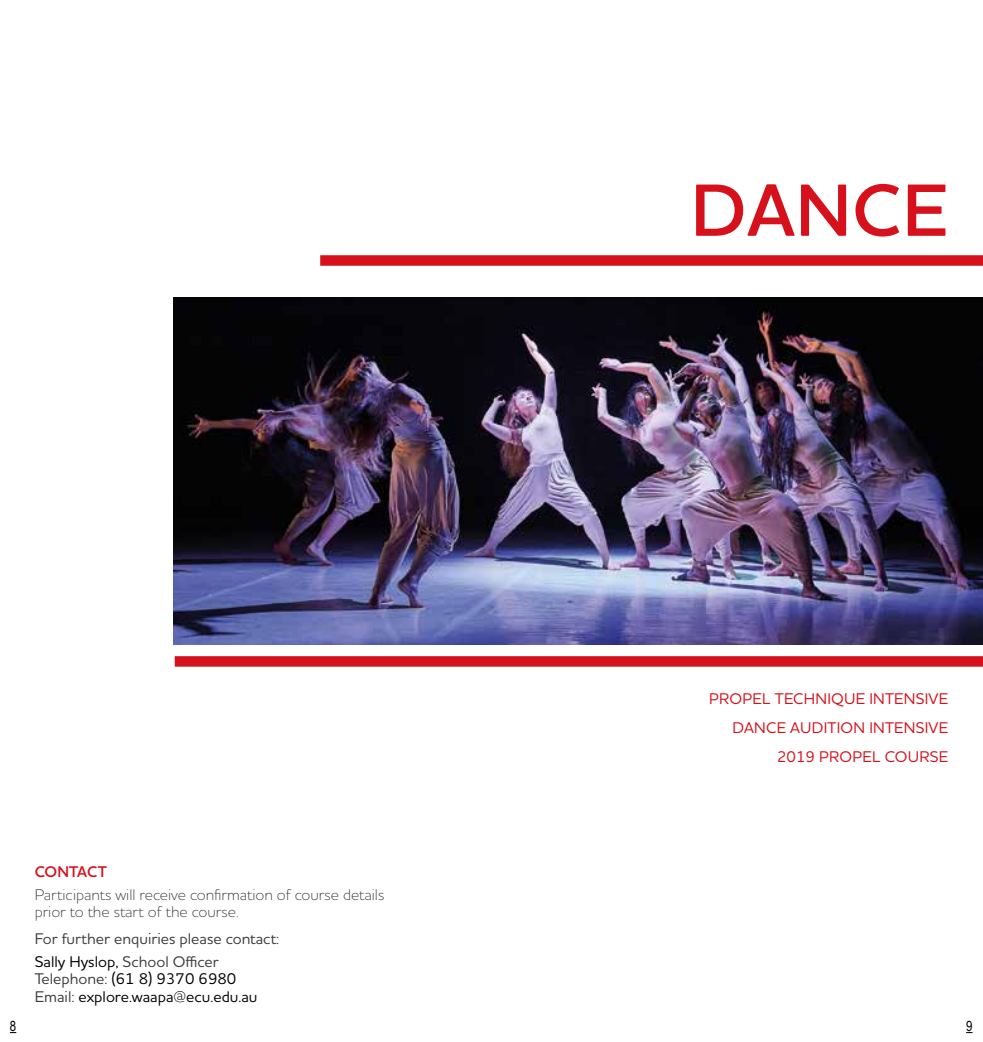
<style>
.page{position:relative;width:983px;height:1042px;background:#fff}
.page>*{position:absolute;margin:0;border:0;box-sizing:border-box;transform-origin:0 0}
.t1{font:600 75.25px "Houschka Pro";letter-spacing:.01em;color:#d6111b}
.t2{font:300 15.75px/17.5px "Houschka Pro";color:#3c3c3b}
.t3{font:500 15.75px/28.9px "Houschka Pro";letter-spacing:.015em;color:#d6111b;text-align:right}
.t4{font:500 15.75px/22.4px "Houschka Pro";color:#3c3c3b}
.t5{font:500 15.75px/17.5px "Houschka Pro";color:#000}
.t6{font:600 15.75px "Houschka Pro";color:#d6111b}
.t7{font:14px "Arial Narrow";color:#000}
.s1{color:#000}
.s2{color:#3c3c3b}
</style>
<div class="page">
<img style="left:174px;top:297px;width:808px;height:348px">
<div style="left:320px;top:255px;width:662px;height:11px;background:#d6111b"></div>
<div style="left:175px;top:656px;width:807px;height:11px;background:#d6111b"></div>
<h1 class="t1" style="left:690px;top:162px;width:259px">DANCE</h1>
<p class="t6" style="left:35px;top:861px;width:74px">CONTACT</p>
<p class="t2" style="left:35px;top:885px;width:351px">Participants will receive confirmation of course details prior to the start of the course.</p>
<p class="t4" style="left:35px;top:927px;width:246px">For further enquiries please contact:<br><span class="s1">Sally Hyslop,</span> School Officer</p>
<p class="t5" style="left:35px;top:970px;width:224px"><span class="s2">Telephone:</span> (61 8) 9370 6980<br><span class="s2">Email:</span> explore.waapa@ecu.edu.au</p>
<p class="t3" style="left:709px;top:684px;width:240px">PROPEL TECHNIQUE INTENSIVE<br>DANCE AUDITION INTENSIVE<br>2019 PROPEL COURSE</p>
<p class="t7" style="left:10px;top:1016px;width:8px">8</p>
<p class="t7" style="left:965px;top:1016px;width:8px">9</p>
</div>
